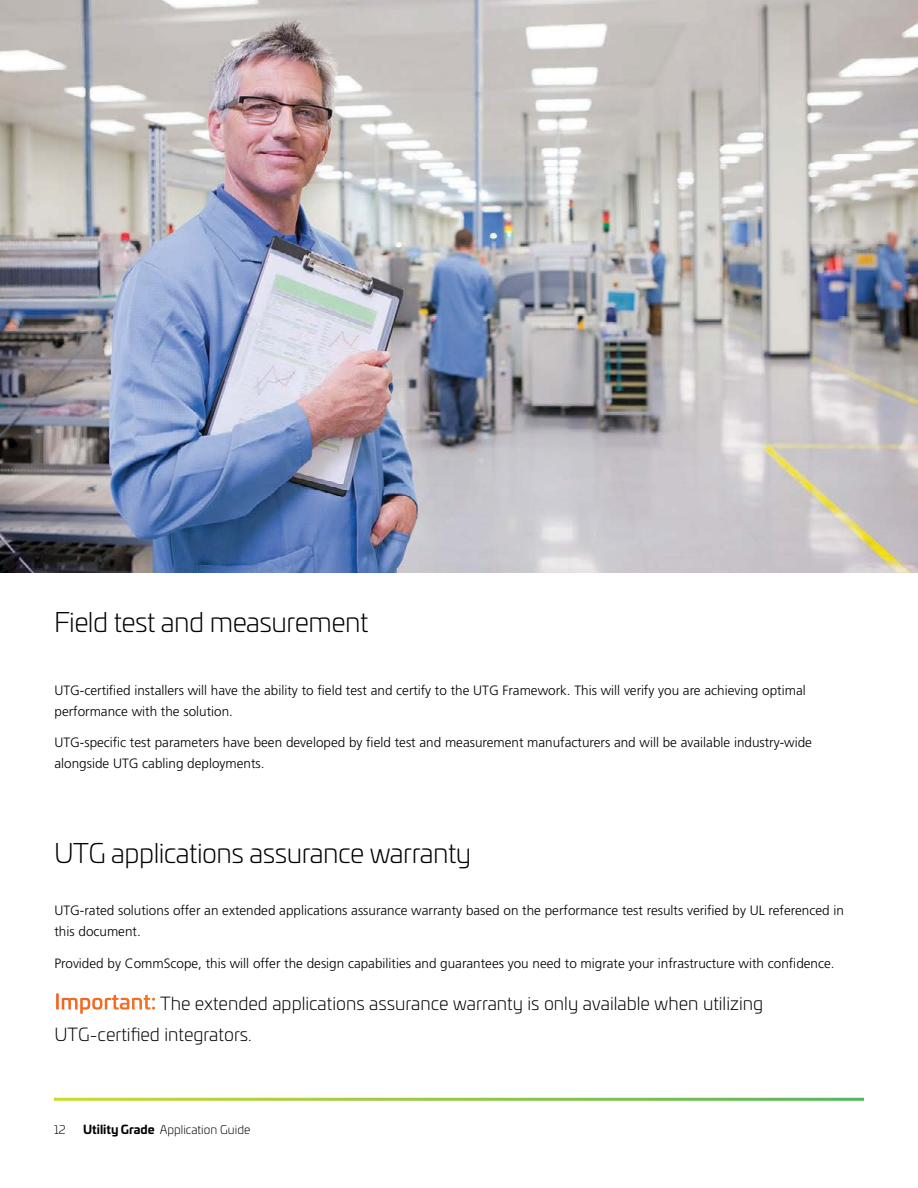
<style>
.page{position:relative;width:918px;height:1188px;background:#fff}
.page>*{position:absolute;margin:0;border:0;box-sizing:border-box;transform-origin:0 0}
.t1{font:300 27px "Univia Pro";letter-spacing:-.02em;color:#000}
.t2{font:300 18px/31.5px "Univia Pro";color:#000}
.t3{font:300 13.5px/21px "Frutiger LT Pro";color:#000}
.t4{font:300 12px "Univia Pro";color:#000}
.s1{font-weight:500;font-size:21px;color:#fff}
.s2{font-weight:700}
</style>
<div class="page">
<img style="left:0;top:0;width:918px;height:572px">
<h1 class="t1" style="left:54px;top:602px;width:316px">Field test and measurement</h1>
<p class="t3" style="left:54px;top:679px;width:753px">UTG-certified installers will have the ability to field test and certify to the UTG Framework. This will verify you are achieving optimal performance with the solution.</p>
<p class="t3" style="left:54px;top:732px;width:759px">UTG-specific test parameters have been developed by field test and measurement manufacturers and will be available industry-wide alongside UTG cabling deployments.</p>
<h1 class="t1" style="left:54px;top:833px;width:419px">UTG applications assurance warranty</h1>
<p class="t3" style="left:54px;top:900px;width:791px">UTG-rated solutions offer an extended applications assurance warranty based on the performance test results verified by UL referenced in this document.</p>
<p class="t3" style="left:54px;top:952px;width:782px">Provided by CommScope, this will offer the design capabilities and guarantees you need to migrate your infrastructure with confidence.</p>
<h2 class="t2" style="left:54px;top:986px;width:710px"><span class="s1">Important:</span> The extended applications assurance warranty is only available when utilizing<br>UTG-certified integrators.</h2>
<p class="t4" style="left:54px;top:1121px;width:13px">12</p>
<p class="t4" style="left:83px;top:1121px;width:169px"><span class="s2">Utility Grade</span> Application Guide</p>
</div>
